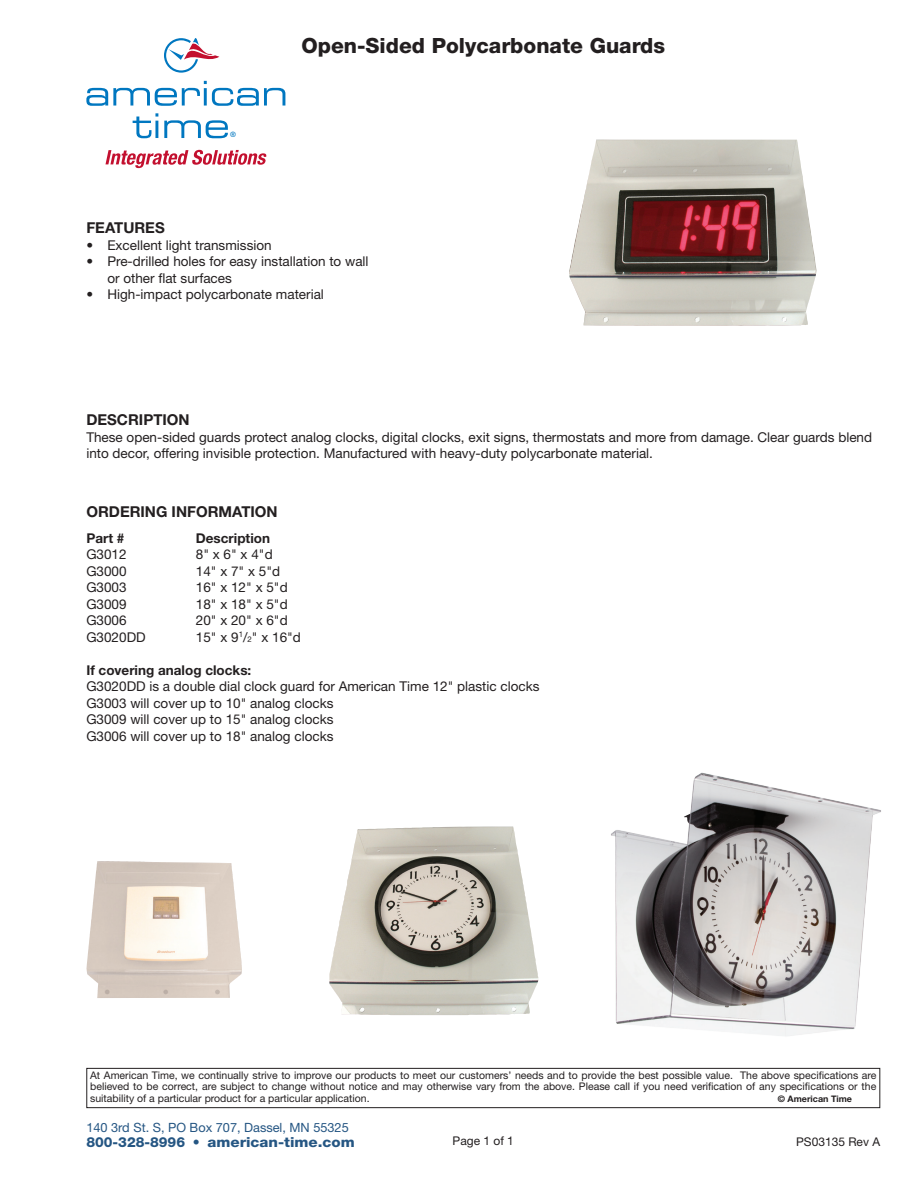
<style>
.page{position:relative;width:918px;height:1188px;background:#fff}
.page>*{position:absolute;margin:0;border:0;box-sizing:border-box;transform-origin:0 0}
.t1{font:800 21px "Helvetica Neue LT Std";color:#231f20}
.t2{font:700 15px "Helvetica Neue LT Std";color:#231f20}
.t3{font:800 13.8px "Helvetica Neue LT Std";color:#255683}
.t4{font:13.5px/16.5px "Helvetica Neue LT Std";color:#231f20}
.t5{font:700 13.5px "Helvetica Neue LT Std";color:#231f20}
.t6{font:12.75px "Helvetica Neue LT Std";color:#255683}
.t7{font:12px "Helvetica Neue LT Std";color:#231f20}
.t8{font:10.5px/11.2px "Helvetica Neue LT Std";color:#231f20;text-align:justify}
.t9{font:700 9px "Helvetica Neue LT Std";color:#231f20}
.t10{font:7.35px "Eurostile LT Std Ex 2";color:#0077c0}
.s1{font-weight:700}
.s2{font-size:7.8px}
.s3{font-weight:400}
</style>
<div class="page">
<svg style="left:164px;top:38px;width:55px;height:35px"></svg>
<svg style="left:86px;top:81px;width:199px;height:25px"></svg>
<svg style="left:133px;top:113px;width:25px;height:25px"></svg>
<svg style="left:164px;top:120px;width:64px;height:18px"></svg>
<svg style="left:106px;top:150px;width:161px;height:18px"></svg>
<img style="left:569px;top:140px;width:248px;height:186px">
<img style="left:329px;top:827px;width:209px;height:188px">
<img style="left:86px;top:861px;width:146px;height:137px">
<img style="left:611px;top:772px;width:270px;height:264px">
<div style="left:86px;top:1068px;width:794px;height:40px;border:1px solid #231f20"></div>
<p class="t10" style="left:230px;top:129px;width:7px">®</p>
<h1 class="t1" style="left:301px;top:33px;width:365px">Open-Sided Polycarbonate Guards</h1>
<p class="t2" style="left:86px;top:219px;width:80px">FEATURES</p>
<p class="t4" style="left:86px;top:236px;width:187px"><span class="s1">•</span> Excellent light transmission</p>
<p class="t4" style="left:107px;top:253px;width:263px;text-indent:-21px">• Pre-drilled holes for easy installation to wall or other flat surfaces</p>
<p class="t4" style="left:86px;top:286px;width:239px">• High-impact polycarbonate material</p>
<p class="t2" style="left:86px;top:410px;width:105px">DESCRIPTION</p>
<p class="t4" style="left:86px;top:428px;width:787px">These open-sided guards protect analog clocks, digital clocks, exit signs, thermostats and more from damage. Clear guards blend into decor, offering invisible protection. Manufactured with heavy-duty polycarbonate material.</p>
<p class="t2" style="left:86px;top:503px;width:193px">ORDERING INFORMATION</p>
<p class="t5" style="left:86px;top:530px;width:40px">Part #</p>
<p class="t5" style="left:196px;top:530px;width:76px">Description</p>
<p class="t4" style="left:86px;top:546px;width:42px">G3012</p>
<p class="t4" style="left:196px;top:546px;width:78px">8" x 6" x 4"d</p>
<p class="t4" style="left:86px;top:563px;width:42px">G3000</p>
<p class="t4" style="left:196px;top:563px;width:86px">14" x 7" x 5"d</p>
<p class="t4" style="left:86px;top:579px;width:42px">G3003</p>
<p class="t4" style="left:196px;top:579px;width:93px">16" x 12" x 5"d</p>
<p class="t4" style="left:86px;top:596px;width:42px">G3009</p>
<p class="t4" style="left:196px;top:596px;width:93px">18" x 18" x 5"d</p>
<p class="t4" style="left:86px;top:612px;width:42px">G3006</p>
<p class="t4" style="left:196px;top:612px;width:93px">20" x 20" x 6"d</p>
<p class="t4" style="left:86px;top:629px;width:61px">G3020DD</p>
<p class="t4" style="left:196px;top:629px;width:107px">15" x 9<sup>1</sup>/<span class="s2">2</span>" x 16"d</p>
<p class="t5" style="left:86px;top:662px;width:166px">If covering analog clocks:</p>
<p class="t4" style="left:86px;top:678px;width:455px">G3020DD is a double dial clock guard for American Time 12" plastic clocks G3003 will cover up to 10" analog clocks<br>G3009 will cover up to 15" analog clocks<br>G3006 will cover up to 18" analog clocks</p>
<p class="t8" style="left:90px;top:1070px;width:788px">At American Time, we continually strive to improve our products to meet our customers’ needs and to provide the best possible value. The above specifications are believed to be correct, are subject to change without notice and may otherwise vary from the above. Please call if you need verification of any specifications or the suitability of a particular product for a particular application.</p>
<p class="t9" style="left:778px;top:1093px;width:76px">© American Time</p>
<p class="t6" style="left:86px;top:1120px;width:264px">140 3rd St. S, PO Box 707, Dassel, MN 55325</p>
<p class="t3" style="left:86px;top:1134px;width:270px">800-328-8996 <span class="s3">•</span> american-time.com</p>
<p class="t7" style="left:453px;top:1134px;width:63px">Page 1 of 1</p>
<p class="t7" style="left:796px;top:1134px;width:86px">PS03135 Rev A</p>
</div>
